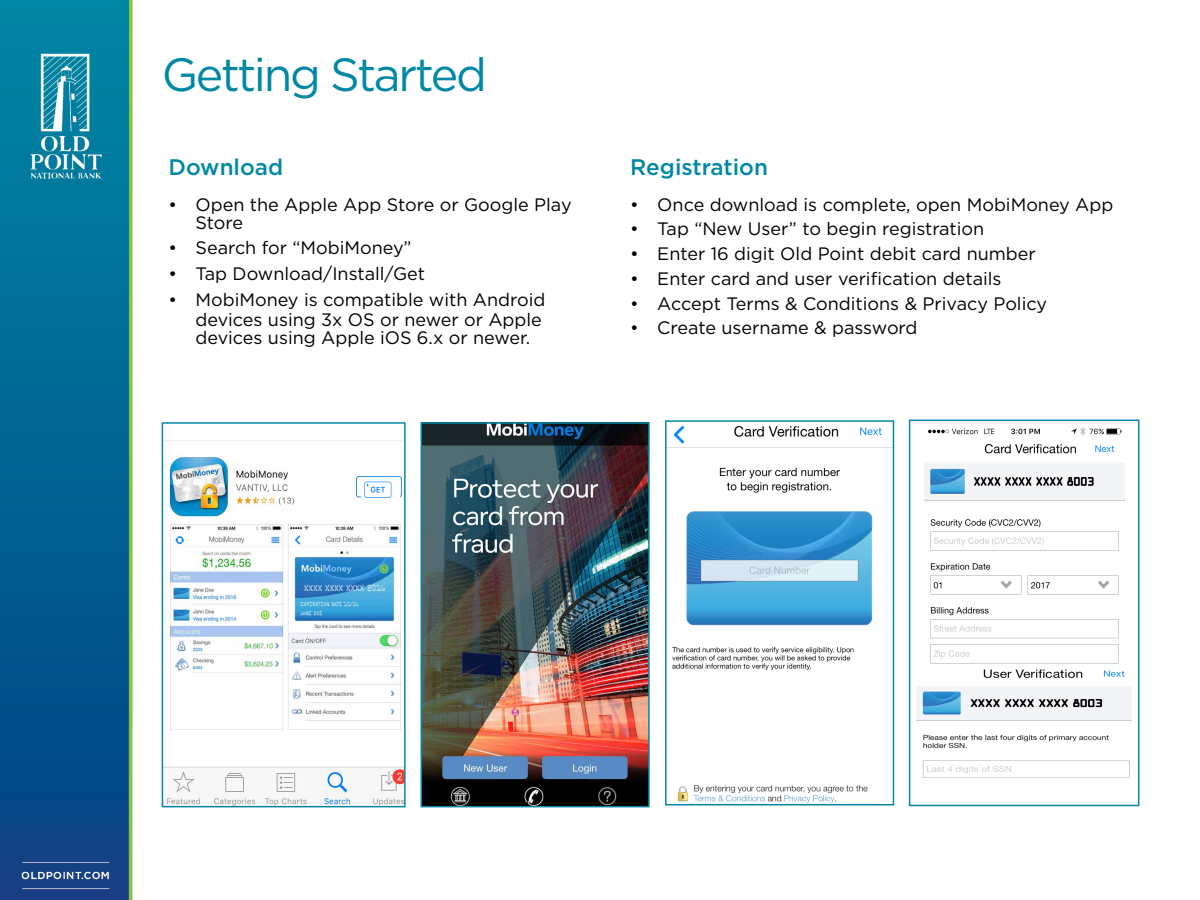
<style>
.page{position:relative;width:1200px;height:900px;background:#fff}
.page>*{position:absolute;margin:0;border:0;box-sizing:border-box;transform-origin:0 0}
.t1{font:46.5px "Gotham";letter-spacing:-.05em;color:#0088a4}
.t2{font:500 22.5px "Gotham";color:#0088a4}
.t3{font:18px/18.8px "Gotham";color:#000}
</style>
<div class="page">
<img style="left:0;top:0;width:132px;height:900px">
<img style="left:165px;top:440px;width:238px;height:364px">
<div style="left:162px;top:422px;width:244px;height:385px;border:2px solid #0588a5"></div>
<img style="left:668px;top:425px;width:223px;height:378px">
<div style="left:665px;top:420px;width:229px;height:386px;border:2px solid #0588a5"></div>
<img style="left:917px;top:669px;width:214px;height:138px">
<img style="left:424px;top:425px;width:223px;height:379px">
<div style="left:421px;top:422px;width:229px;height:385px;border:2px solid #0588a5"></div>
<img style="left:362px;top:478px;width:38px;height:25px">
<img style="left:924px;top:427px;width:200px;height:237px">
<div style="left:909px;top:420px;width:230px;height:386px;border:2px solid #0588a5"></div>
<p class="t1" style="left:162px;top:45px;width:327px">Getting Started</p>
<p class="t2" style="left:169px;top:152px;width:116px">Download</p>
<p class="t3" style="left:196px;top:195px;width:378px;line-height:18px;text-indent:-27px">• Open the Apple App Store or Google Play<br>Store</p>
<p class="t3" style="left:169px;top:238px;width:245px">• Search for “MobiMoney”</p>
<p class="t3" style="left:169px;top:264px;width:258px">• Tap Download/Install/Get</p>
<p class="t3" style="left:196px;top:290px;width:351px;text-indent:-27px">• MobiMoney is compatible with Android devices using 3x OS or newer or Apple devices using Apple iOS 6.x or newer.</p>
<p class="t2" style="left:630px;top:152px;width:139px">Registration</p>
<p class="t3" style="left:630px;top:194px;width:485px">• Once download is complete, open MobiMoney App</p>
<p class="t3" style="left:630px;top:219px;width:356px">• Tap “New User” to begin registration</p>
<p class="t3" style="left:630px;top:244px;width:407px">• Enter 16 digit Old Point debit card number</p>
<p class="t3" style="left:630px;top:269px;width:373px">• Enter card and user verifcation details</p>
<p class="t3" style="left:630px;top:293px;width:418px">• Accept Terms &amp; Conditions &amp; Privacy Policy</p>
<p class="t3" style="left:630px;top:318px;width:289px">• Create username &amp; password</p>
</div>
